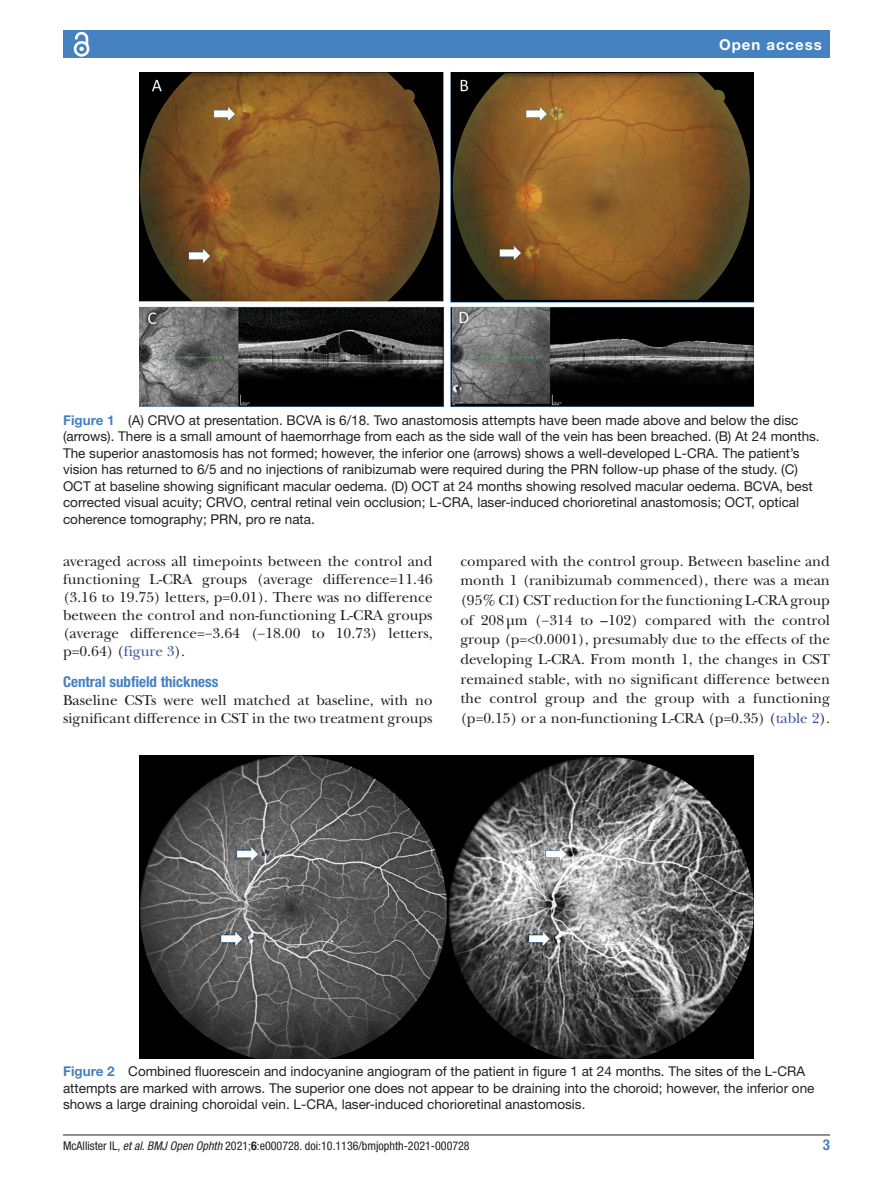
<style>
.page{position:relative;width:893px;height:1191px;background:#fff}
.page>*{position:absolute;margin:0;border:0;box-sizing:border-box;transform-origin:0 0}
.t1{font:15px/19.6px "New Baskerville";color:#231f20;text-align:justify}
.t2{font:700 condensed 15px "Helvetica Neue LT Std";color:#4681c2}
.t3{font:700 15px "Helvetica Neue LT Std";letter-spacing:.065em;color:#fff}
.t4{font:13.5px/16.5px "Helvetica Neue LT Std";color:#231f20}
.t5{font:condensed 12px "Helvetica Neue LT Std";color:#231f20}
.s1{font-weight:700;color:#4681c2}
.s2{color:#3853a3}
.s3{font-style:italic}
.s4{font-weight:700}
</style>
<div class="page">
<hr style="left:63px;top:1134px;width:767px;height:1px;background:#231f20">
<div style="left:63px;top:31px;width:767px;height:27px;background:#4681c2"></div>
<svg style="left:73px;top:31px;width:17px;height:26px"></svg>
<img style="left:140px;top:73px;width:613px;height:333px">
<img style="left:140px;top:755px;width:613px;height:303px">
<p class="t3" style="left:719px;top:35px;width:104px">Open access</p>
<p class="t4" style="left:63px;top:411px;width:758px"><span class="s1">Figure 1</span> (A) CRVO at presentation. BCVA is 6/18. Two anastomosis attempts have been made above and below the disc (arrows). There is a small amount of haemorrhage from each as the side wall of the vein has been breached. (B) At 24 months.<br>The superior anastomosis has not formed; however, the inferior one (arrows) shows a well-developed L-CRA. The patient’s vision has returned to 6/5 and no injections of ranibizumab were required during the PRN follow-up phase of the study. (C)<br>OCT at baseline showing significant macular oedema. (D) OCT at 24 months showing resolved macular oedema. BCVA, best corrected visual acuity; CRVO, central retinal vein occlusion; L-CRA, laser-induced chorioretinal anastomosis; OCT, optical coherence tomography; PRN, pro re nata.</p>
<p class="t1" style="left:63px;top:552px;width:371px;line-height:18px">averaged across all timepoints between the control and functioning L-CRA groups (average difference=11.46 (3.16 to 19.75) letters, p=0.01). There was no difference between the control and non-functioning L-CRA groups (average difference=−3.64 (−18.00 to 10.73) letters, p=0.64) (<span class="s2">figure 3</span>).</p>
<p class="t2" style="left:63px;top:673px;width:157px">Central subfield thickness</p>
<p class="t1" style="left:63px;top:691px;width:371px;line-height:18px">Baseline CSTs were well matched at baseline, with no significant difference in CST in the two treatment groups</p>
<p class="t1" style="left:460px;top:551px;width:371px">compared with the control group. Between baseline and month 1 (ranibizumab commenced), there was a mean (95% CI) CST reduction for the functioning L-CRA group of 208µm (−314 to –102) compared with the control group (p=&lt;0.0001), presumably due to the effects of the developing L-CRA. From month 1, the changes in CST remained stable, with no significant difference between the control group and the group with a functioning (p=0.15) or a non-functioning L-CRA (p=0.35) (<span class="s2">table 2</span>).</p>
<p class="t4" style="left:63px;top:1063px;width:753px"><span class="s1">Figure 2</span> Combined fluorescein and indocyanine angiogram of the patient in figure 1 at 24 months. The sites of the L-CRA attempts are marked with arrows. The superior one does not appear to be draining into the choroid; however, the inferior one shows a large draining choroidal vein. L-CRA, laser-induced chorioretinal anastomosis.</p>
<p class="t5" style="left:63px;top:1138px;width:408px">McAllister IL, <span class="s3">et al</span>. <span class="s3">BMJ Open Ophth</span> 2021;<span class="s4">6</span>:e000728. doi:10.1136/bmjophth-2021-000728</p>
<p class="t2" style="left:823px;top:1135px;width:9px">3</p>
</div>
